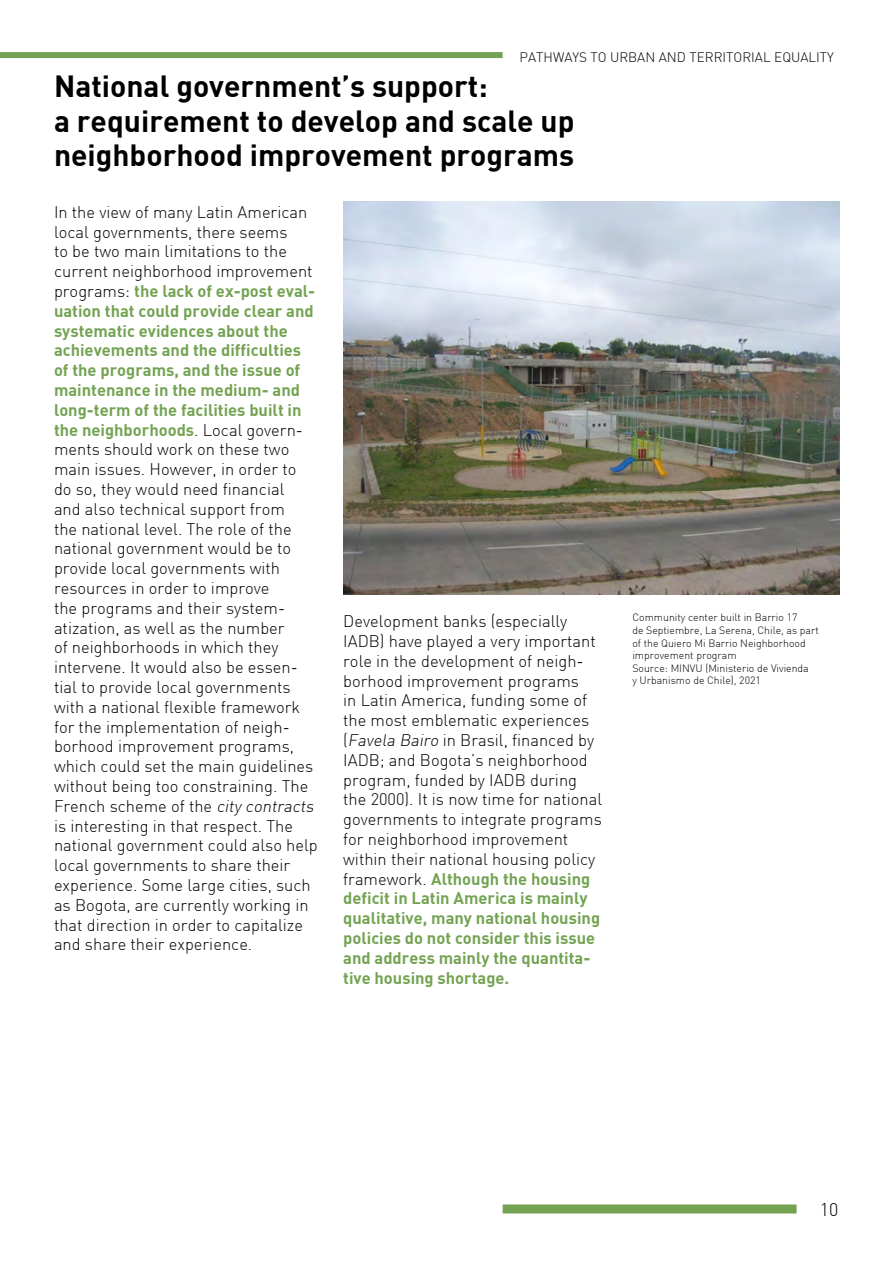
<style>
.page{position:relative;width:893px;height:1263px;background:#fff}
.page>*{position:absolute;margin:0;border:0;box-sizing:border-box;transform-origin:0 0}
.t1{font:700 30px/34.5px "DIN";color:#000}
.t2{font:300 18px "DIN";color:#000}
.t3{font:300 16.5px/19.8px "DIN";color:#000}
.t4{font:300 13.5px "DIN";color:#000}
.t5{font:300 10.5px/12.6px "DIN";color:#000}
.s1{font-weight:700;color:#73a352}
.s2{font-style:italic}
</style>
<div class="page">
<div style="left:0;top:52px;width:503px;height:6px;background:#73a352"></div>
<div style="left:503px;top:1204px;width:294px;height:9px;background:#73a352"></div>
<img style="left:343px;top:202px;width:497px;height:393px">
<p class="t4" style="left:520px;top:49px;width:316px">PATHWAYS TO URBAN AND TERRITORIAL EQUALITY</p>
<h1 class="t1" style="left:54px;top:68px;width:522px">National government’s support:<br>a requirement to develop and scale up neighborhood improvement programs</h1>
<p class="t3" style="left:54px;top:202px;width:265px">In the view of many Latin American local governments, there seems<br>to be two main limitations to the current neighborhood improvement programs: <span class="s1">the lack of ex-post eval&shy;uation that could provide clear and systematic evidences about the achievements and the difficulties of the programs, and the issue of maintenance in the medium- and long-term of the facilities built in the neighborhoods</span>. Local govern&shy;ments should work on these two main issues. However, in order to do so, they would need financial<br>and also technical support from<br>the national level. The role of the national government would be to provide local governments with resources in order to improve<br>the programs and their system&shy;atization, as well as the number<br>of neighborhoods in which they intervene. It would also be essen&shy;tial to provide local governments with a national flexible framework for the implementation of neigh&shy;borhood improvement programs, which could set the main guidelines without being too constraining. The French scheme of the <span class="s2">city contracts </span>is interesting in that respect. The national government could also help local governments to share their experience. Some large cities, such as Bogota, are currently working in that direction in order to capitalize and share their experience.</p>
<p class="t3" style="left:343px;top:611px;width:260px">Development banks (especially IADB) have played a very important role in the development of neigh&shy;borhood improvement programs<br>in Latin America, funding some of the most emblematic experiences (<span class="s2">Favela Bairo</span> in Brasil, financed by IADB; and Bogota’s neighborhood program, funded by IADB during the 2000). It is now time for national governments to integrate programs for neighborhood improvement within their national housing policy framework. <span class="s1">Although the housing deficit in Latin America is mainly qualitative, many national housing policies do not consider this issue and address mainly the quantita&shy;tive housing shortage.</span></p>
<p class="t5" style="left:632px;top:611px;width:188px">Community center built in Barrio 17<br>de Septiembre, La Serena, Chile, as part of the Quiero Mi Barrio Neighborhood improvement program<br>Source: MINVU (Ministerio de Vivienda<br>y Urbanismo de Chile), 2021</p>
<p class="t2" style="left:820px;top:1198px;width:20px">10</p>
</div>
